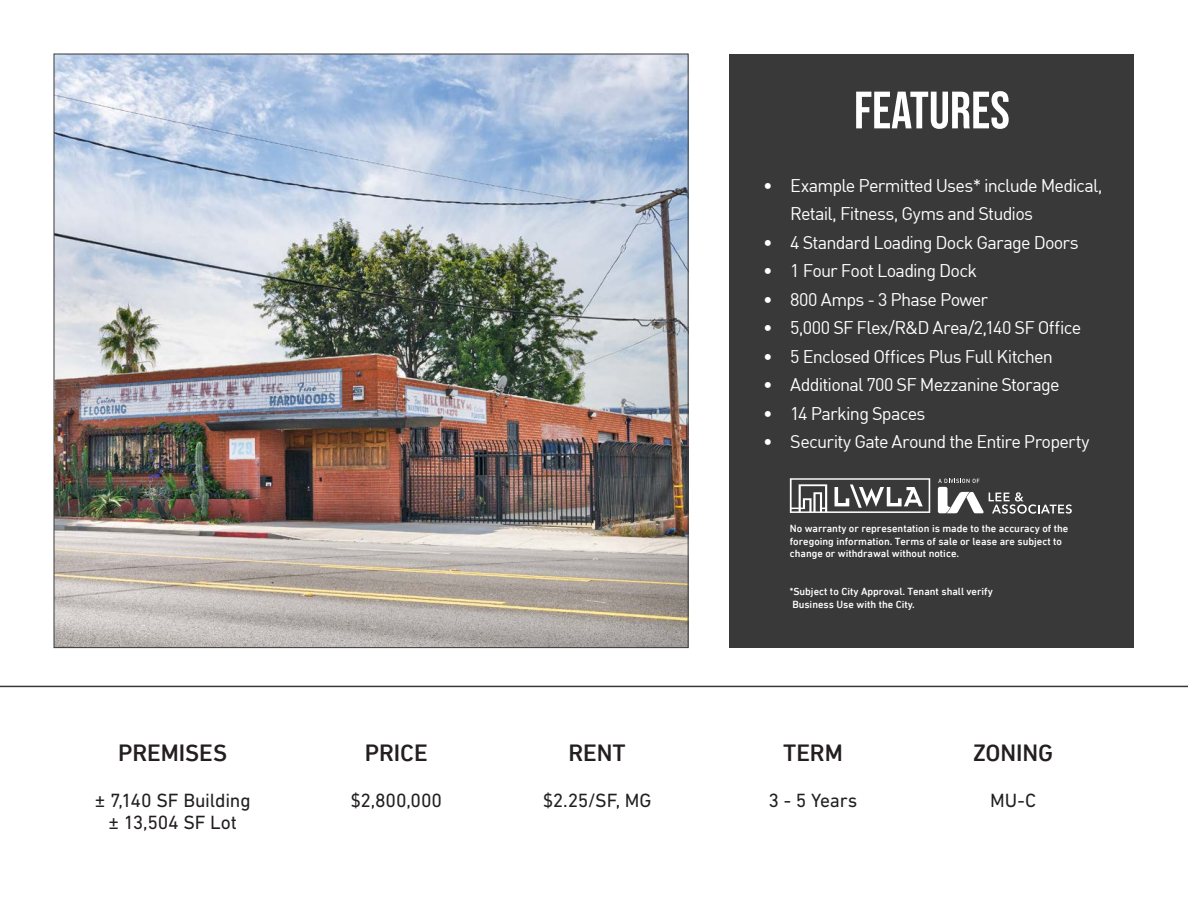
<style>
.page{position:relative;width:1188px;height:918px;background:#fff}
.page>*{position:absolute;margin:0;border:0;box-sizing:border-box;transform-origin:0 0}
.t1{font:52.5px "Bebas Neue";color:#fff}
.Paragraph_Style_7{font:500 24px "DIN Next LT Pro";letter-spacing:-.005em;color:#231f20}
.Paragraph_Style_10{font:19.5px "DIN Next LT Pro";letter-spacing:-.01em;color:#231f20}
.t2{font:18px/28.5px "DIN";letter-spacing:-.045em;color:#fff}
.t3{font:500 10.5px/12.6px "DIN Next LT Pro";color:#fff}
</style>
<div class="page">
<div style="left:730px;top:54px;width:404px;height:594px;background:#393939"></div>
<img style="left:56px;top:56px;width:630px;height:590px">
<svg style="left:790px;top:478px;width:140px;height:35px"></svg>
<svg style="left:938px;top:479px;width:134px;height:35px"></svg>
<hr style="left:0;top:686px;width:1188px;height:1px;background:#393939">
<p class="t1" style="left:854px;top:81px;width:157px">FEATURES</p>
<p class="t2" style="left:790px;top:171px;width:314px;text-indent:-27px">• Example Permitted Uses* include Medical,<br>Retail, Fitness, Gyms and Studios</p>
<p class="t2" style="left:763px;top:228px;width:317px">• 4 Standard Loading Dock Garage Doors</p>
<p class="t2" style="left:763px;top:256px;width:215px">• 1 Four Foot Loading Dock</p>
<p class="t2" style="left:763px;top:285px;width:226px">• 800 Amps - 3 Phase Power</p>
<p class="t2" style="left:763px;top:313px;width:320px">• 5,000 SF Flex/R&amp;D Area/2,140 SF Office</p>
<p class="t2" style="left:763px;top:342px;width:291px">• 5 Enclosed Offices Plus Full Kitchen</p>
<p class="t2" style="left:763px;top:370px;width:298px">• Additional 700 SF Mezzanine Storage</p>
<p class="t2" style="left:763px;top:399px;width:164px">• 14 Parking Spaces</p>
<p class="t2" style="left:763px;top:427px;width:328px">• Security Gate Around the Entire Property</p>
<p class="t3" style="left:790px;top:522px;width:280px">No warranty or representation is made to the accuracy of the foregoing information. Terms of sale or lease are subject to change or withdrawal without notice.</p>
<p class="t3" style="left:790px;top:585px;width:204px">*Subject to City Approval. Tenant shall verify</p>
<p class="t3" style="left:792px;top:598px;width:124px">Business Use with the City.</p>
<p class="Paragraph_Style_7" style="left:118px;top:739px;width:111px">PREMISES</p>
<p class="Paragraph_Style_7" style="left:365px;top:739px;width:64px">PRICE</p>
<p class="Paragraph_Style_7" style="left:568px;top:739px;width:59px">RENT</p>
<p class="Paragraph_Style_7" style="left:783px;top:739px;width:61px">TERM</p>
<p class="Paragraph_Style_7" style="left:973px;top:739px;width:82px">ZONING</p>
<p class="Paragraph_Style_10" style="left:95px;top:789px;width:157px">± 7,140 SF Building</p>
<p class="Paragraph_Style_10" style="left:350px;top:789px;width:93px">$2,800,000</p>
<p class="Paragraph_Style_10" style="left:543px;top:789px;width:110px">$2.25/SF, MG</p>
<p class="Paragraph_Style_10" style="left:769px;top:789px;width:90px">3 - 5 Years</p>
<p class="Paragraph_Style_10" style="left:109px;top:812px;width:130px">± 13,504 SF Lot</p>
<p class="Paragraph_Style_10" style="left:990px;top:789px;width:48px">MU-C</p>
</div>
